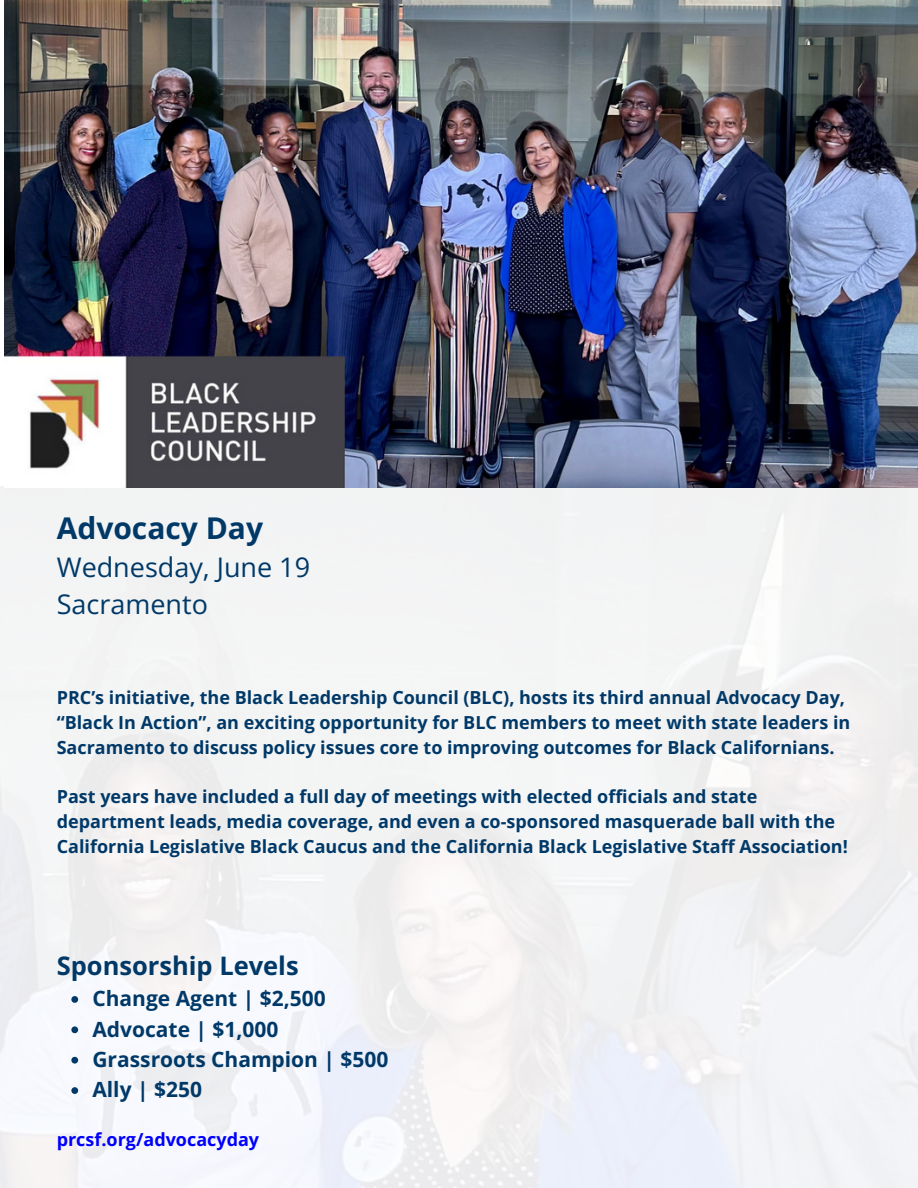
<style>
.page{position:relative;width:918px;height:1188px;background:#fff}
.page>*{position:absolute;margin:0;border:0;box-sizing:border-box;transform-origin:0 0}
.t1{font:700 30px "Open Sans";color:#003968}
.t2{font:27px/37.2px "Open Sans";color:#003968}
.t3{font:700 25.5px "Open Sans";color:#003968}
.t4{font:700 21px "Open Sans";color:#003968}
.t5{font:700 18px/24.8px "Open Sans";color:#003968}
.t6{font:700 18px "Open Sans";color:#00f}
</style>
<div class="page">
<img style="left:0;top:487px;width:918px;height:701px">
<svg style="left:71px;top:996px;width:7px;height:7px"></svg>
<svg style="left:71px;top:1026px;width:7px;height:7px"></svg>
<svg style="left:71px;top:1057px;width:7px;height:7px"></svg>
<svg style="left:71px;top:1087px;width:7px;height:7px"></svg>
<img style="left:5px;top:0;width:913px;height:487px">
<p class="t1" style="left:57px;top:507px;width:208px">Advocacy Day</p>
<p class="t2" style="left:57px;top:548px;width:255px">Wednesday, June 19<br>Sacramento</p>
<p class="t5" style="left:57px;top:685px;width:795px">PRC’s initiative, the Black Leadership Council (BLC), hosts its third annual Advocacy Day, “Black In Action”, an exciting opportunity for BLC members to meet with state leaders in<br>Sacramento to discuss policy issues core to improving outcomes for Black Californians.</p>
<h2 class="t5" style="left:57px;top:784px;width:793px">Past years have included a full day of meetings with elected officials and state department leads, media coverage, and even a co-sponsored masquerade ball with the<br>California Legislative Black Caucus and the California Black Legislative Staff Association!</h2>
<p class="t3" style="left:57px;top:947px;width:243px">Sponsorship Levels</p>
<p class="t4" style="left:92px;top:984px;width:235px">Change Agent | $2,500</p>
<h1 class="t4" style="left:92px;top:1014px;width:187px">Advocate | $1,000</h1>
<p class="t4" style="left:92px;top:1045px;width:298px">Grassroots Champion | $500</p>
<p class="t4" style="left:92px;top:1075px;width:111px">Ally | $250</p>
<p class="t6" style="left:57px;top:1127px;width:204px">prcsf.org/advocacyday</p>
</div>
